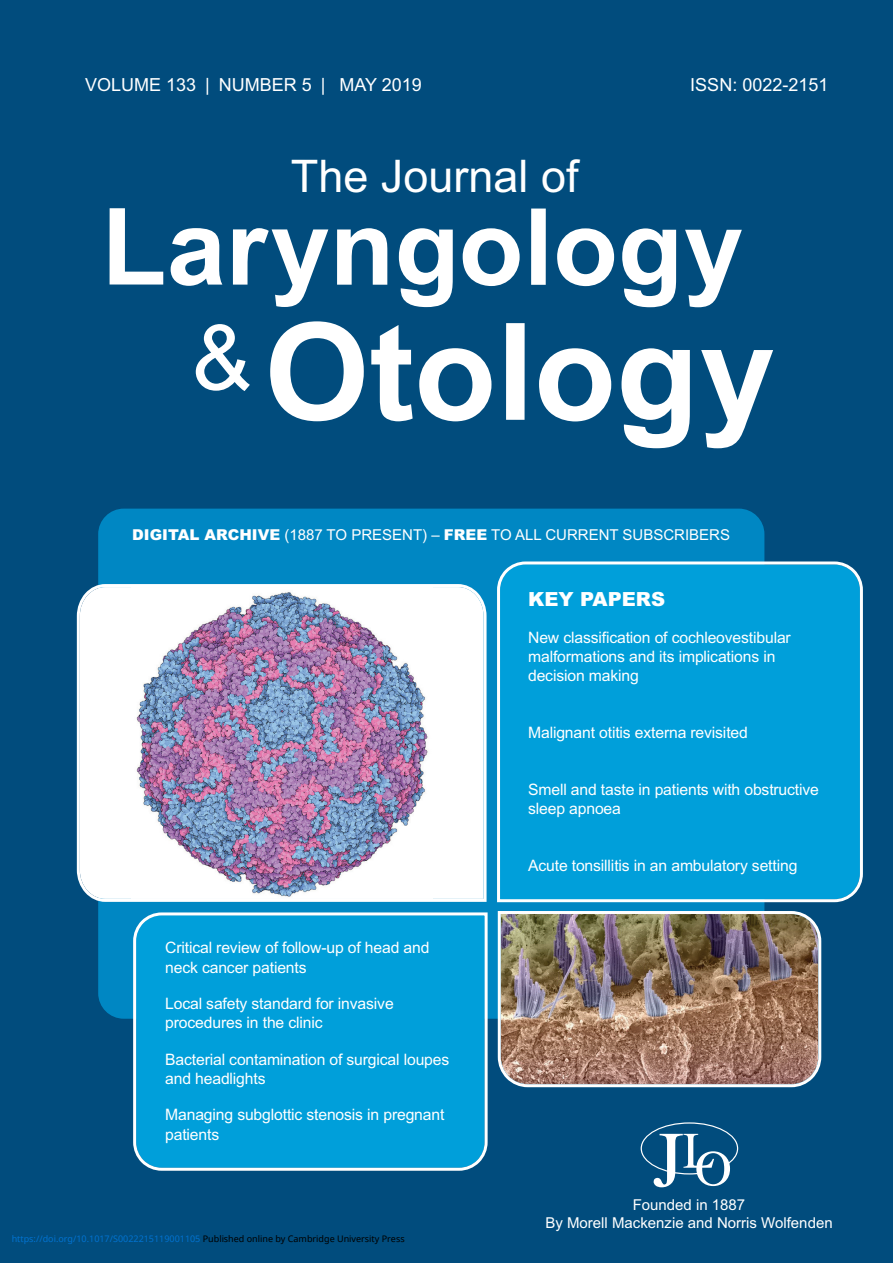
<style>
.page{position:relative;width:893px;height:1263px;background:#014c7d}
.page>*{position:absolute;margin:0;border:0;box-sizing:border-box;transform-origin:0 0}
.t1{font:700 135px "Arial";color:#fff}
.t2{font:700 106.5px "Arial";color:#fff}
.t3{font:45px "Arial";color:#fff}
.t4{font:900 19.5px "Arial";color:#fff}
.t5{font:18px "Arial";color:#fff}
.t6{font:15.75px/19.4px "Arial";letter-spacing:-.01em;color:#fff}
.t7{font:15px/18px "Arial";color:#fff;text-align:center}
.t8{font:9px "Noto Sans";color:#0172cf}
.s1{font-weight:900}
.s2{color:#000}
</style>
<div class="page">
<div style="left:98px;top:509px;width:666px;height:510px;background:#0087c3;border-radius:26px"></div>
<div style="left:497px;top:561px;width:366px;height:341px;background:#009fda"></div>
<img style="left:77px;top:584px;width:409px;height:318px">
<svg style="left:641px;top:1122px;width:97px;height:65px"></svg>
<div style="left:133px;top:912px;width:355px;height:259px;background:#009fda"></div>
<img style="left:498px;top:911px;width:323px;height:176px">
<p class="t5" style="left:85px;top:79px;width:338px">VOLUME 133 | NUMBER 5 | MAY 2019</p>
<p class="t5" style="left:690px;top:79px;width:140px">ISSN: 0022-2151</p>
<p class="t3" style="left:291px;top:159px;width:289px">The Journal of</p>
<p class="t2" style="left:102px;top:208px;width:643px">Laryngology</p>
<p class="t1" style="left:192px;top:323px;width:585px"><sup>&amp;</sup>Otology</p>
<p class="t7" style="left:132px;top:527px;width:599px"><span class="s1">DIGITAL ARCHIVE</span> (1887 TO PRESENT) – <span class="s1">FREE</span> TO ALL CURRENT SUBSCRIBERS</p>
<p class="t4" style="left:528px;top:588px;width:139px">KEY PAPERS</p>
<p class="t6" style="left:528px;top:629px;width:264px">New classification of cochleovestibular malformations and its implications in decision making</p>
<p class="t6" style="left:528px;top:724px;width:221px">Malignant otitis externa revisited</p>
<p class="t6" style="left:528px;top:781px;width:292px">Smell and taste in patients with obstructive sleep apnoea</p>
<p class="t6" style="left:165px;top:939px;width:266px">Critical review of follow-up of head and neck cancer patients</p>
<p class="t6" style="left:165px;top:995px;width:230px">Local safety standard for invasive procedures in the clinic</p>
<p class="t6" style="left:165px;top:1051px;width:286px">Bacterial contamination of surgical loupes and headlights</p>
<p class="t6" style="left:165px;top:1107px;width:281px">Managing subglottic stenosis in pregnant patients</p>
<p class="t8" style="left:12px;top:1232px;width:394px">https://doi.org/10.1017/S0022215119001105 <span class="s2">Published online by Cambridge University Press</span></p>
<p class="t6" style="left:528px;top:857px;width:271px">Acute tonsillitis in an ambulatory setting</p>
<p class="t7" style="left:545px;top:1197px;width:289px">Founded in 1887<br>By Morell Mackenzie and Norris Wolfenden</p>
</div>
